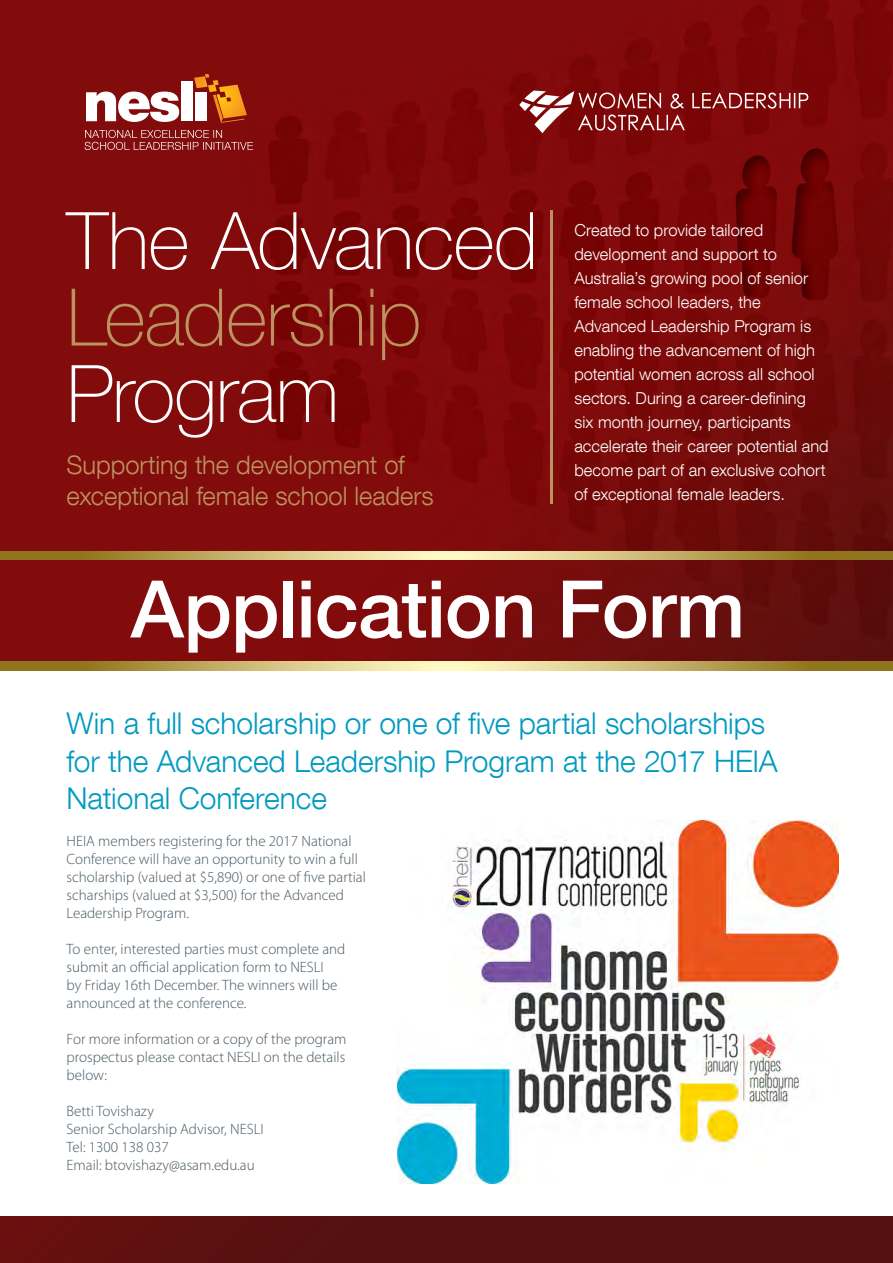
<style>
.page{position:relative;width:893px;height:1263px;background:#fff}
.page>*{position:absolute;margin:0;border:0;box-sizing:border-box;transform-origin:0 0}
.t1{font:100 79.5px "Helvetica Neue LT Com";letter-spacing:-.01em;color:#fff}
.t2{font:500 79.5px "Helvetica Neue LT Com";letter-spacing:-.015em;color:#fff}
.t3{font:100 79.5px "Helvetica Neue LT Com";letter-spacing:-.015em;color:#bc9360}
.t4{font:300 30px/37.5px "Helvetica Neue LT Com";letter-spacing:-.005em;color:#009ac0}
.t5{font:300 25.5px/30.6px "Helvetica Neue LT Com";color:#bc9360}
.t6{font:300 16.5px/24px "Helvetica Neue LT Com";letter-spacing:.005em;color:#fff}
.t7{font:300 15px/18px "Myriad Pro";color:#455560}
</style>
<div class="page">
<img style="left:0;top:1216px;width:893px;height:47px">
<img style="left:0;top:0;width:893px;height:662px">
<svg style="left:0;top:551px;width:893px;height:9px;background:#c3b069"></svg>
<svg style="left:0;top:662px;width:893px;height:8px;background:#c3b069"></svg>
<hr style="left:551px;top:210px;width:2px;height:294px;background:#bc9360">
<svg style="left:519px;top:91px;width:289px;height:42px;background:#953535"></svg>
<svg style="left:86px;top:92px;width:93px;height:30px"></svg>
<div style="left:181px;top:81px;width:11px;height:40px;background:#fff"></div>
<svg style="left:194px;top:74px;width:53px;height:49px;background:#be6431"></svg>
<svg style="left:85px;top:130px;width:168px;height:20px;background:#973435"></svg>
<img style="left:397px;top:821px;width:442px;height:363px">
<h1 class="t1" style="left:67px;top:194px;width:473px">The Advanced</h1>
<h1 class="t3" style="left:67px;top:270px;width:356px">Leadership</h1>
<h1 class="t1" style="left:67px;top:347px;width:274px">Program</h1>
<h3 class="t5" style="left:67px;top:449px;width:369px">Supporting the development of exceptional female school leaders</h3>
<p class="t6" style="left:574px;top:218px;width:256px">Created to provide tailored development and support to<br>Australia’s growing pool of senior female school leaders, the<br>Advanced Leadership Program is enabling the advancement of high potential women across all school sectors. During a career-defining six month journey, participants accelerate their career potential and become part of an exclusive cohort of exceptional female leaders.</p>
<h1 class="t2" style="left:131px;top:561px;width:616px">Application Form</h1>
<h2 class="t4" style="left:67px;top:704px;width:713px">Win a full scholarship or one of five partial scholarships for the Advanced Leadership Program at the 2017 HEIA<br>National Conference</h2>
<p class="t7" style="left:67px;top:832px;width:301px">HEIA members registering for the 2017 National Conference will have an opportunity to win a full scholarship (valued at $5,890) or one of five partial scharships (valued at $3,500) for the Advanced Leadership Program.</p>
<p class="t7" style="left:67px;top:940px;width:280px">To enter, interested parties must complete and submit an official application form to NESLI<br>by Friday 16th December. The winners will be announced at the conference.</p>
<p class="t7" style="left:67px;top:1030px;width:281px;text-align:justify">For more information or a copy of the program prospectus please contact NESLI on the details below:</p>
<p class="t7" style="left:67px;top:1102px;width:198px">Betti Tovishazy<br>Senior Scholarship Advisor, NESLI<br>Tel: 1300 138 037<br>Email: btovishazy@asam.edu.au</p>
</div>
